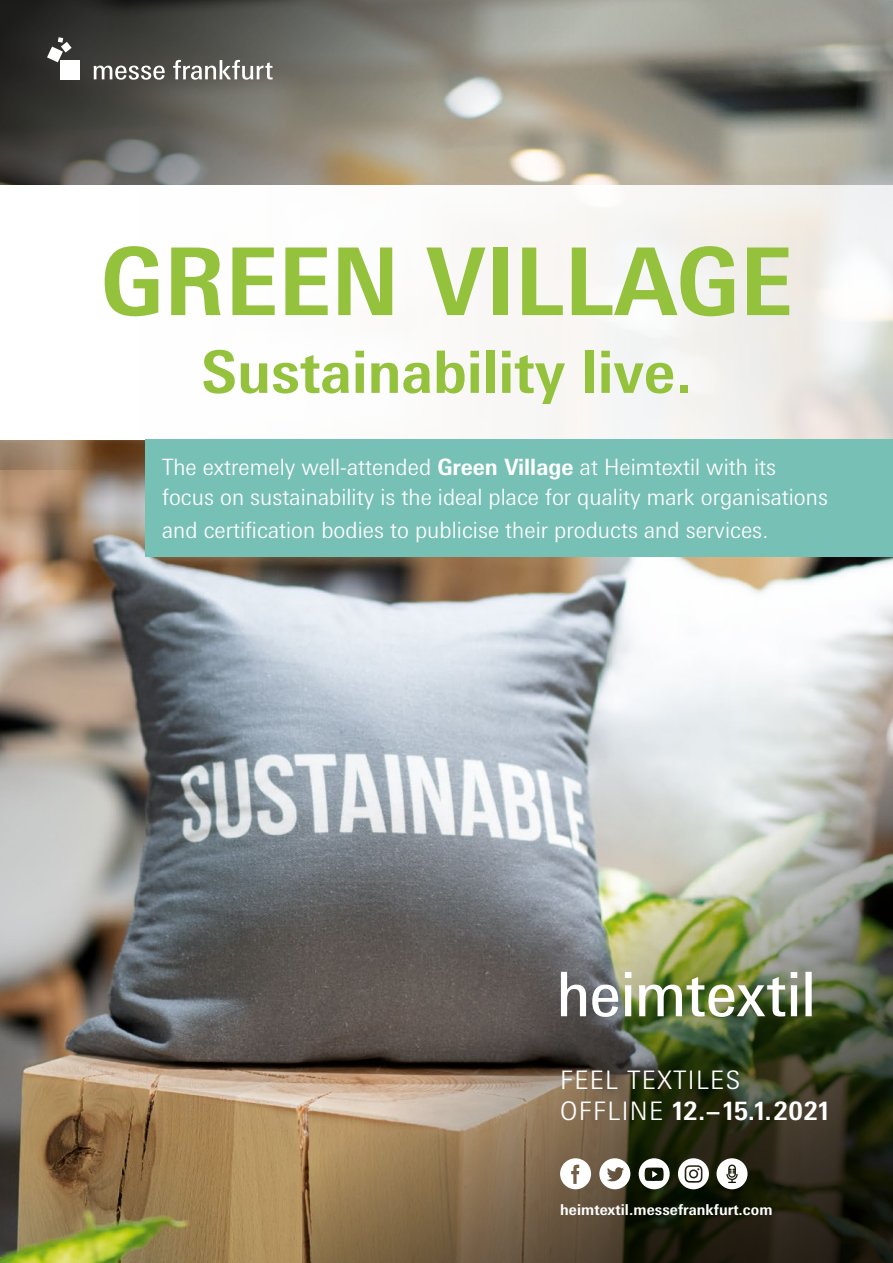
<style>
.page{position:relative;width:893px;height:1263px;background:#fff}
.page>*{position:absolute;margin:0;border:0;box-sizing:border-box;transform-origin:0 0}
.t1{font:700 93.45px "Messe Univers";color:#94c23c}
.t2{font:700 58.5px "Messe Univers";color:#94c23c}
.t3{font:300 25.5px/31.5px "Messe Univers";letter-spacing:.05em;color:#fff}
.t4{font:300 22.5px/30px "Messe Univers";color:#fff}
.t5{font:700 15px "Messe Univers";letter-spacing:.005em;color:#fff}
.s1{font-weight:700}
</style>
<div class="page">
<img style="left:0;top:0;width:893px;height:1263px">
<svg style="left:0;top:0;width:614px;height:470px;background:#7b776c"></svg>
<img style="left:303px;top:716px;width:590px;height:547px">
<div style="left:0;top:185px;width:893px;height:254px;background:#fff"></div>
<svg style="left:560px;top:1158px;width:31px;height:31px"></svg>
<svg style="left:599px;top:1158px;width:31px;height:31px"></svg>
<svg style="left:639px;top:1158px;width:31px;height:31px"></svg>
<svg style="left:678px;top:1158px;width:31px;height:31px"></svg>
<svg style="left:716px;top:1158px;width:31px;height:31px"></svg>
<svg style="left:561px;top:972px;width:25px;height:44px"></svg>
<svg style="left:592px;top:984px;width:26px;height:33px"></svg>
<svg style="left:625px;top:972px;width:6px;height:44px"></svg>
<img style="left:639px;top:977px;width:146px;height:40px">
<svg style="left:791px;top:972px;width:6px;height:44px"></svg>
<svg style="left:805px;top:972px;width:7px;height:44px"></svg>
<div style="left:145px;top:439px;width:748px;height:118px;background:#77c0b5"></div>
<div style="left:60px;top:60px;width:19px;height:19px;background:#fff"></div>
<svg style="left:47px;top:37px;width:25px;height:25px"></svg>
<svg style="left:94px;top:66px;width:71px;height:14px"></svg>
<svg style="left:173px;top:60px;width:100px;height:20px"></svg>
<p class="t1" style="left:100px;top:224px;width:694px">GREEN VILLAGE</p>
<p class="t2" style="left:201px;top:336px;width:492px">Sustainability live.</p>
<p class="t4" style="left:162px;top:451px;width:668px">The extremely well-attended <span class="s1">Green Village</span> at Heimtextil with its focus on sustainability is the ideal place for quality mark organisations</p>
<p class="t4" style="left:162px;top:515px;width:608px">and certification bodies to publicise their products and services.</p>
<p class="t3" style="left:560px;top:1063px;width:270px">FEEL TEXTILES<br>OFFLINE <span class="s1">12.–15.1.2021</span></p>
<p class="t5" style="left:560px;top:1201px;width:214px">heimtextil.messefrankfurt.com</p>
</div>
